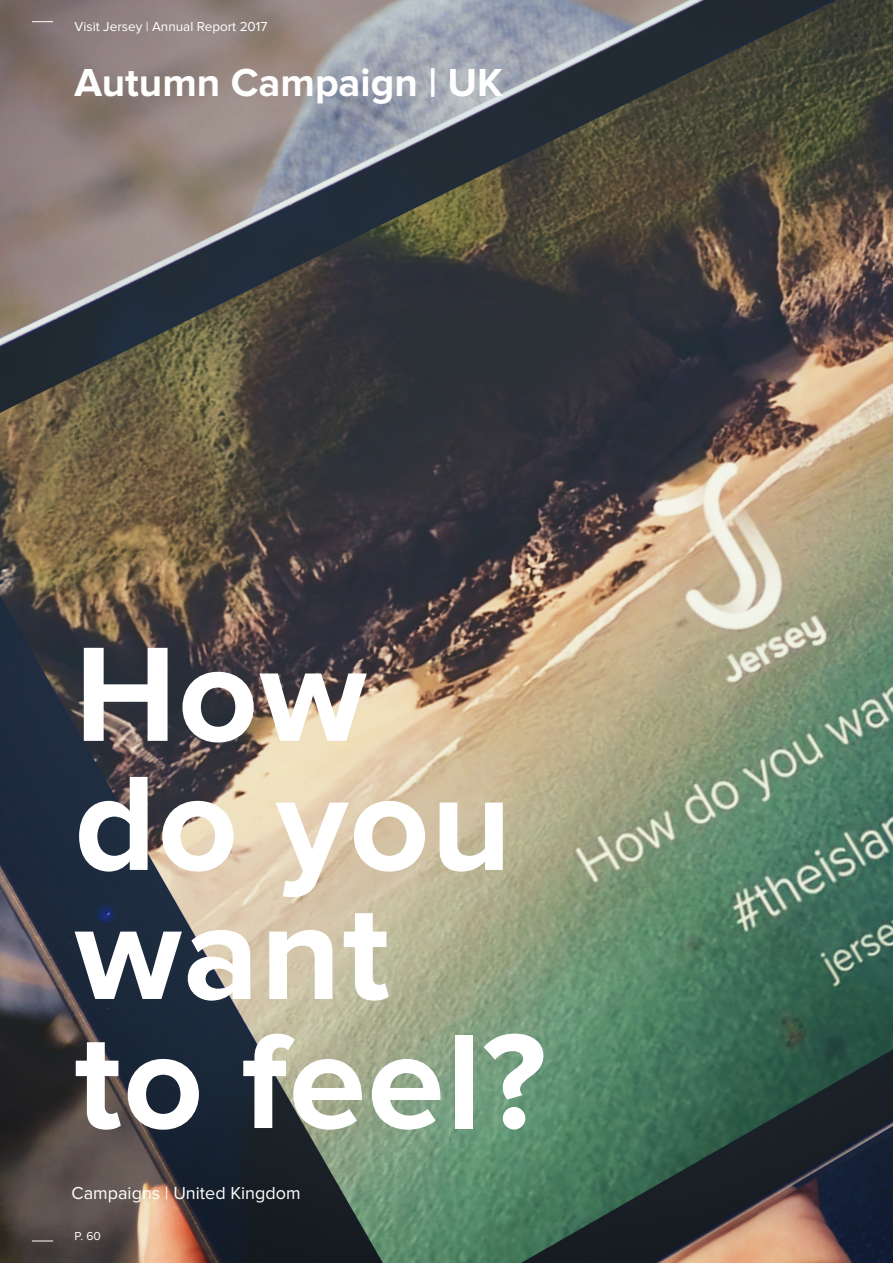
<style>
.page{position:relative;width:893px;height:1263px;background:#fff}
.page>*{position:absolute;margin:0;border:0;box-sizing:border-box;transform-origin:0 0}
.t1{font:700 139.5px/129px "Proxima Nova";letter-spacing:.01em;color:#fff}
.t2{font:700 40.5px "Proxima Nova";color:#fff}
.t3{font:18px "Proxima Nova";color:#fff}
.t4{font:13.5px "Proxima Nova";color:#fff}
.t5{font:12px "Proxima Nova";color:#fff}
</style>
<div class="page">
<img style="left:0;top:0;width:893px;height:1263px">
<svg style="left:32px;top:1240px;width:21px;height:1px"></svg>
<svg style="left:32px;top:21px;width:21px;height:1px"></svg>
<p class="t4" style="left:75px;top:18px;width:194px">Visit Jersey | Annual Report 2017</p>
<h2 class="t2" style="left:75px;top:59px;width:430px">Autumn Campaign | UK</h2>
<h1 class="t1" style="left:75px;top:633px;width:473px">How do you want to feel?</h1>
<h3 class="t3" style="left:72px;top:1183px;width:231px">Campaigns | United Kingdom</h3>
<p class="t5" style="left:75px;top:1229px;width:28px">P. 60</p>
</div>
